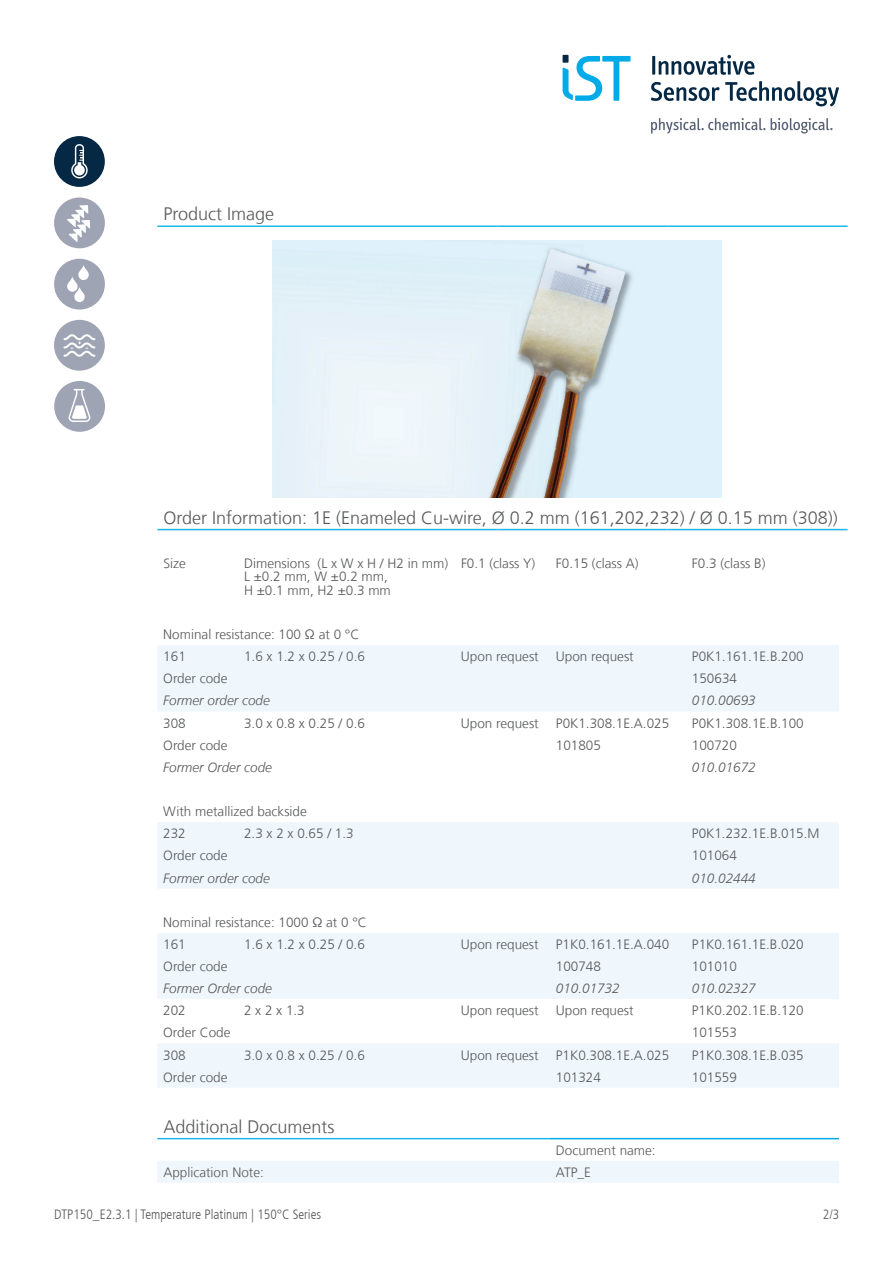
<style>
.page{position:relative;width:893px;height:1263px;background:#fff}
.page>*{position:absolute;margin:0;border:0;box-sizing:border-box;transform-origin:0 0}
.t1{font:300 18px "Frutiger LT Com";color:#57585a}
.t2{font:300 13.5px/22.2px "Frutiger LT Com";color:#57585a}
.t3{font:italic 300 13.5px "Frutiger LT Com";color:#57585a}
.t4{font:300 condensed 13.5px "Frutiger LT Com";color:#57585a}
</style>
<div class="page">
<hr style="left:157px;top:225px;width:340px;height:2px;background:#1db8eb">
<hr style="left:497px;top:225px;width:170px;height:2px;background:#1db8eb">
<hr style="left:667px;top:225px;width:181px;height:2px;background:#1db8eb">
<hr style="left:157px;top:529px;width:340px;height:1px;background:#1db8eb">
<hr style="left:497px;top:529px;width:170px;height:1px;background:#1db8eb">
<hr style="left:667px;top:529px;width:181px;height:1px;background:#1db8eb">
<svg style="left:157px;top:645px;width:682px;height:538px;fill:#f0f7fc"></svg>
<svg style="left:157px;top:999px;width:682px;height:139px"></svg>
<div style="left:157px;top:1043px;width:682px;height:45px;background:#f0f7fc"></div>
<hr style="left:157px;top:1138px;width:81px;height:1px;background:#1db8eb">
<hr style="left:238px;top:1138px;width:217px;height:1px;background:#1db8eb">
<hr style="left:455px;top:1138px;width:95px;height:1px;background:#1db8eb">
<hr style="left:550px;top:1138px;width:136px;height:1px;background:#00abe7">
<hr style="left:686px;top:1138px;width:153px;height:1px;background:#00abe7">
<img style="left:272px;top:241px;width:449px;height:256px">
<svg style="left:651px;top:81px;width:188px;height:26px"></svg>
<hr style="left:652px;top:56px;width:3px;height:19px;background:#052844">
<svg style="left:659px;top:55px;width:95px;height:20px"></svg>
<svg style="left:771px;top:118px;width:62px;height:16px"></svg>
<svg style="left:651px;top:118px;width:114px;height:16px"></svg>
<div style="left:563px;top:55px;width:5px;height:8px;background:#052844"></div>
<svg style="left:563px;top:56px;width:68px;height:45px"></svg>
<svg style="left:54px;top:136px;width:51px;height:51px"></svg>
<div style="left:54px;top:197px;width:51px;height:51px;background:#9fa4b5;border-radius:50%"></div>
<svg style="left:67px;top:205px;width:23px;height:37px"></svg>
<div style="left:54px;top:259px;width:51px;height:51px;background:#9fa4b5;border-radius:50%"></div>
<svg style="left:67px;top:265px;width:22px;height:37px"></svg>
<div style="left:54px;top:320px;width:51px;height:51px;background:#9fa4b5;border-radius:50%"></div>
<svg style="left:64px;top:334px;width:31px;height:23px"></svg>
<div style="left:54px;top:381px;width:51px;height:51px;background:#9fa4b5;border-radius:50%"></div>
<svg style="left:69px;top:389px;width:21px;height:33px"></svg>
<h1 class="t1" style="left:163px;top:204px;width:112px">Product Image</h1>
<h1 class="t1" style="left:163px;top:507px;width:676px">Order Information: 1E (Enameled Cu-wire, Ø 0.2 mm (161,202,232) / Ø 0.15 mm (308))</h1>
<p class="t2" style="left:163px;top:552px;width:24px">Size</p>
<p class="t2" style="left:244px;top:556px;width:206px;line-height:13.5px">Dimensions (L x W x H / H2 in mm)<br>L ±0.2 mm, W ±0.2 mm,<br>H ±0.1 mm, H2 ±0.3 mm</p>
<p class="t2" style="left:461px;top:552px;width:76px">F0.1 (class Y)</p>
<p class="t2" style="left:556px;top:552px;width:84px">F0.15 (class A)</p>
<p class="t2" style="left:692px;top:552px;width:75px">F0.3 (class B)</p>
<p class="t2" style="left:163px;top:623px;width:198px">Nominal resistance: 100 Ω at 0 °C<br>161</p>
<p class="t2" style="left:244px;top:645px;width:122px">1.6 x 1.2 x 0.25 / 0.6</p>
<p class="t2" style="left:461px;top:645px;width:79px">Upon request</p>
<p class="t2" style="left:556px;top:645px;width:79px">Upon request</p>
<p class="t2" style="left:692px;top:645px;width:113px">P0K1.161.1E.B.200</p>
<p class="t2" style="left:163px;top:668px;width:66px">Order code</p>
<p class="t2" style="left:692px;top:668px;width:47px">150634</p>
<p class="t3" style="left:163px;top:693px;width:108px">Former order code</p>
<p class="t3" style="left:692px;top:693px;width:65px">010.00693</p>
<p class="t2" style="left:163px;top:712px;width:24px">308</p>
<p class="t2" style="left:244px;top:712px;width:122px">3.0 x 0.8 x 0.25 / 0.6</p>
<p class="t2" style="left:461px;top:712px;width:79px">Upon request</p>
<p class="t2" style="left:556px;top:712px;width:115px">P0K1.308.1E.A.025</p>
<p class="t2" style="left:692px;top:712px;width:113px">P0K1.308.1E.B.100</p>
<p class="t2" style="left:163px;top:734px;width:66px">Order code</p>
<p class="t2" style="left:556px;top:734px;width:47px">101805</p>
<p class="t2" style="left:692px;top:734px;width:47px">100720</p>
<p class="t3" style="left:163px;top:759px;width:110px">Former Order code</p>
<p class="t3" style="left:692px;top:759px;width:65px">010.01672</p>
<p class="t2" style="left:163px;top:800px;width:145px">With metallized backside<br>232</p>
<p class="t2" style="left:244px;top:822px;width:111px">2.3 x 2 x 0.65 / 1.3</p>
<p class="t2" style="left:692px;top:822px;width:129px">P0K1.232.1E.B.015.M</p>
<p class="t2" style="left:163px;top:845px;width:66px">Order code</p>
<p class="t2" style="left:692px;top:845px;width:47px">101064</p>
<p class="t3" style="left:163px;top:870px;width:108px">Former order code</p>
<p class="t3" style="left:692px;top:870px;width:65px">010.02444</p>
<p class="t2" style="left:163px;top:911px;width:205px">Nominal resistance: 1000 Ω at 0 °C<br>161</p>
<p class="t2" style="left:244px;top:933px;width:122px">1.6 x 1.2 x 0.25 / 0.6</p>
<p class="t2" style="left:461px;top:933px;width:79px">Upon request</p>
<p class="t2" style="left:556px;top:933px;width:115px">P1K0.161.1E.A.040</p>
<p class="t2" style="left:692px;top:933px;width:113px">P1K0.161.1E.B.020</p>
<p class="t2" style="left:163px;top:955px;width:66px">Order code</p>
<p class="t2" style="left:556px;top:955px;width:47px">100748</p>
<p class="t2" style="left:692px;top:955px;width:47px">101010</p>
<p class="t3" style="left:163px;top:980px;width:110px">Former Order code</p>
<p class="t3" style="left:556px;top:980px;width:65px">010.01732</p>
<p class="t3" style="left:692px;top:980px;width:65px">010.02327</p>
<p class="t2" style="left:163px;top:999px;width:24px">202</p>
<p class="t2" style="left:244px;top:999px;width:62px">2 x 2 x 1.3</p>
<p class="t2" style="left:461px;top:999px;width:79px">Upon request</p>
<p class="t2" style="left:556px;top:999px;width:79px">Upon request</p>
<p class="t2" style="left:692px;top:999px;width:113px">P1K0.202.1E.B.120</p>
<p class="t2" style="left:163px;top:1022px;width:69px">Order Code</p>
<p class="t2" style="left:692px;top:1022px;width:47px">101553</p>
<p class="t2" style="left:163px;top:1044px;width:24px">308</p>
<p class="t2" style="left:244px;top:1044px;width:122px">3.0 x 0.8 x 0.25 / 0.6</p>
<p class="t2" style="left:461px;top:1044px;width:79px">Upon request</p>
<p class="t2" style="left:556px;top:1044px;width:115px">P1K0.308.1E.A.025</p>
<p class="t2" style="left:692px;top:1044px;width:113px">P1K0.308.1E.B.035</p>
<p class="t2" style="left:163px;top:1066px;width:66px">Order code</p>
<p class="t2" style="left:556px;top:1066px;width:47px">101324</p>
<p class="t2" style="left:692px;top:1066px;width:47px">101559</p>
<h1 class="t1" style="left:163px;top:1116px;width:173px">Additional Documents</h1>
<p class="t2" style="left:556px;top:1139px;width:101px">Document name:</p>
<p class="t2" style="left:163px;top:1161px;width:102px">Application Note:</p>
<p class="t2" style="left:556px;top:1161px;width:37px">ATP_E</p>
<p class="t4" style="left:54px;top:1207px;width:269px">DTP150_E2.3.1 | Temperature Platinum | 150°C Series</p>
<p class="t4" style="left:823px;top:1207px;width:18px">2/3</p>
</div>
